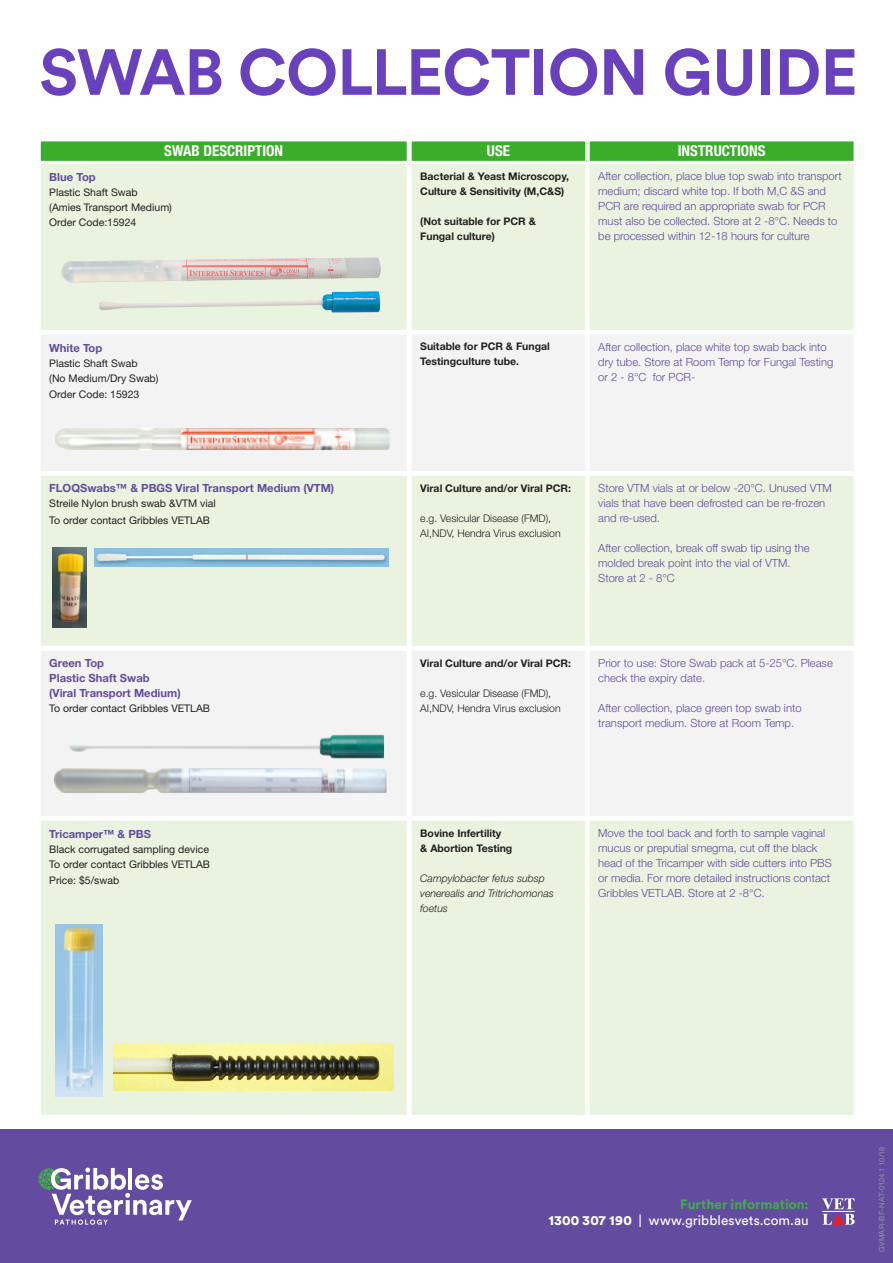
<style>
.page{position:relative;width:893px;height:1263px;background:#fff}
.page>*{position:absolute;margin:0;border:0;box-sizing:border-box;transform-origin:0 0}
._01_Title{font:700 64.35px "Circular Std";letter-spacing:-.015em;color:#6a41bd}
.t1{font:700 condensed 15px "Helvetica Neue LT Std";color:#fff}
.t2{font:13.5px/16.2px "Circular Std";letter-spacing:.005em;color:#fff;text-align:right}
.t3{font:300 11.25px/15px "Helvetica Neue LT Std";color:#634c9f}
.t4{font:700 11.25px "Helvetica Neue LT Std";color:#634c9f}
.t5{font:10.5px "Helvetica Neue LT Std";color:#231f20}
.t6{font:700 10.5px/15px "Helvetica Neue LT Std";color:#231f20}
.t7{font:300 10.5px/15px "Helvetica Neue LT Std";color:#231f20}
.t8{font:italic 300 10.5px/15px "Helvetica Neue LT Std";color:#231f20}
._10_Terms___Conditio{font:7.5px "Helvetica Neue LT Std";letter-spacing:.01em;color:#939598}
.s1{font-weight:700;color:#40ae49}
.s2{font-weight:900}
</style>
<div class="page">
<div style="left:0;top:1129px;width:893px;height:134px;background:#634c9f"></div>
<svg style="left:822px;top:1198px;width:33px;height:27px"></svg>
<hr style="left:822px;top:1211px;width:33px;height:1px;background:#fff">
<svg style="left:38px;top:1167px;width:154px;height:58px"></svg>
<div style="left:40px;top:163px;width:367px;height:168px;background:#e9f3df"></div>
<div style="left:39px;top:162px;width:369px;height:169px;border:2px solid #fff"></div>
<div style="left:40px;top:334px;width:367px;height:138px;background:#f3f3f3"></div>
<div style="left:39px;top:333px;width:369px;height:140px;border:2px solid #fff"></div>
<div style="left:40px;top:650px;width:367px;height:167px;background:#f3f3f3"></div>
<div style="left:39px;top:649px;width:369px;height:168px;border:2px solid #fff"></div>
<div style="left:40px;top:820px;width:367px;height:295px;background:#e9f3df"></div>
<div style="left:39px;top:819px;width:369px;height:297px;border:2px solid #fff"></div>
<div style="left:40px;top:475px;width:367px;height:171px;background:#e9f3df"></div>
<div style="left:39px;top:474px;width:369px;height:173px;border:2px solid #fff"></div>
<div style="left:411px;top:163px;width:175px;height:168px;background:#e9f3df"></div>
<div style="left:410px;top:162px;width:177px;height:169px;border:2px solid #fff"></div>
<div style="left:411px;top:334px;width:175px;height:138px;background:#f3f3f3"></div>
<div style="left:411px;top:820px;width:175px;height:295px;background:#e9f3df"></div>
<div style="left:410px;top:819px;width:177px;height:297px;border:2px solid #fff"></div>
<div style="left:411px;top:475px;width:175px;height:171px;background:#e9f3df"></div>
<div style="left:410px;top:474px;width:177px;height:173px;border:2px solid #fff"></div>
<div style="left:411px;top:650px;width:175px;height:167px;background:#f3f3f3"></div>
<div style="left:589px;top:163px;width:265px;height:168px;background:#e9f3df"></div>
<div style="left:588px;top:162px;width:267px;height:169px;border:2px solid #fff"></div>
<div style="left:589px;top:334px;width:265px;height:138px;background:#f3f3f3"></div>
<div style="left:588px;top:333px;width:267px;height:140px;border:2px solid #fff"></div>
<div style="left:589px;top:650px;width:265px;height:167px;background:#f3f3f3"></div>
<div style="left:588px;top:649px;width:267px;height:168px;border:2px solid #fff"></div>
<div style="left:589px;top:820px;width:265px;height:295px;background:#e9f3df"></div>
<div style="left:588px;top:819px;width:267px;height:297px;border:2px solid #fff"></div>
<div style="left:589px;top:475px;width:265px;height:171px;background:#e9f3df"></div>
<div style="left:588px;top:474px;width:267px;height:173px;border:2px solid #fff"></div>
<div style="left:40px;top:141px;width:367px;height:21px;background:#3aae2a"></div>
<div style="left:39px;top:140px;width:369px;height:22px;border:2px solid #fff"></div>
<div style="left:411px;top:141px;width:175px;height:21px;background:#3aae2a"></div>
<div style="left:410px;top:140px;width:177px;height:22px;border:2px solid #fff"></div>
<div style="left:589px;top:141px;width:265px;height:21px;background:#3aae2a"></div>
<div style="left:588px;top:140px;width:267px;height:22px;border:2px solid #fff"></div>
<img style="left:61px;top:257px;width:320px;height:56px">
<img style="left:55px;top:428px;width:335px;height:23px">
<img style="left:52px;top:548px;width:34px;height:79px">
<img style="left:94px;top:548px;width:294px;height:18px">
<img style="left:53px;top:734px;width:334px;height:59px">
<img style="left:113px;top:1043px;width:281px;height:48px">
<img style="left:55px;top:925px;width:48px;height:171px">
<p class="_01_Title" style="left:39px;top:31px;width:820px">SWAB COLLECTION GUIDE</p>
<p class="t1" style="left:164px;top:142px;width:120px">SWAB DESCRIPTION</p>
<p class="t1" style="left:487px;top:142px;width:25px">USE</p>
<p class="t1" style="left:678px;top:142px;width:89px">INSTRUCTIONS</p>
<p class="t4" style="left:49px;top:170px;width:48px">Blue Top</p>
<p class="t5" style="left:49px;top:186px;width:90px">Plastic Shaft Swab</p>
<p class="t5" style="left:49px;top:201px;width:124px">(Amies Transport Medium)</p>
<p class="t5" style="left:49px;top:216px;width:89px">Order Code:15924</p>
<p class="t4" style="left:49px;top:340px;width:55px">White Top</p>
<p class="t5" style="left:49px;top:356px;width:90px">Plastic Shaft Swab</p>
<p class="t5" style="left:49px;top:371px;width:111px">(No Medium/Dry Swab)</p>
<p class="t5" style="left:49px;top:388px;width:92px">Order Code: 15923</p>
<p class="t4" style="left:49px;top:481px;width:286px">FLOQSwabs™ &amp; PBGS Viral Transport Medium (VTM)</p>
<p class="t5" style="left:49px;top:497px;width:168px">Streile Nylon brush swab &amp;VTM vial</p>
<p class="t5" style="left:49px;top:514px;width:162px">To order contact Gribbles VETLAB</p>
<p class="t4" style="left:49px;top:656px;width:56px">Green Top</p>
<p class="t4" style="left:49px;top:671px;width:102px">Plastic Shaft Swab</p>
<p class="t4" style="left:49px;top:686px;width:133px">(Viral Transport Medium)</p>
<p class="t5" style="left:49px;top:702px;width:162px">To order contact Gribbles VETLAB</p>
<p class="t4" style="left:49px;top:827px;width:103px">Tricamper™ &amp; PBS</p>
<p class="t5" style="left:49px;top:843px;width:161px">Black corrugated sampling device</p>
<p class="t5" style="left:49px;top:858px;width:162px">To order contact Gribbles VETLAB</p>
<p class="t5" style="left:49px;top:874px;width:71px">Price: $5/swab</p>
<p class="t6" style="left:420px;top:168px;width:150px">Bacterial &amp; Yeast Microscopy,<br>Culture &amp; Sensitivity (M,C&amp;S)</p>
<p class="t6" style="left:420px;top:213px;width:117px">(Not suitable for PCR &amp;</p>
<p class="t6" style="left:420px;top:228px;width:76px">Fungal culture)</p>
<p class="t3" style="left:598px;top:169px;width:245px">After collection, place blue top swab into transport medium; discard white top. If both M,C &amp;S and PCR are required an appropriate swab for PCR must also be collected. Store at 2 -8°C. Needs to be processed within 12-18 hours for culture</p>
<p class="t6" style="left:420px;top:339px;width:131px">Suitable for PCR &amp; Fungal<br>Testingculture tube.</p>
<p class="t3" style="left:598px;top:339px;width:237px">After collection, place white top swab back into dry tube. Store at Room Temp for Fungal Testing or 2 - 8°C for PCR-</p>
<p class="t6" style="left:420px;top:480px;width:152px">Viral Culture and/or Viral PCR:</p>
<p class="t7" style="left:420px;top:510px;width:142px">e.g. Vesicular Disease (FMD),<br>AI,NDV, Hendra Virus exclusion</p>
<p class="t3" style="left:598px;top:481px;width:235px">Store VTM vials at or below -20°C. Unused VTM vials that have been defrosted can be re-frozen and re-used.</p>
<p class="t3" style="left:598px;top:541px;width:213px">After collection, break off swab tip using the molded break point into the vial of VTM.<br>Store at 2 - 8°C</p>
<p class="t6" style="left:420px;top:655px;width:152px">Viral Culture and/or Viral PCR:</p>
<p class="t7" style="left:420px;top:685px;width:142px">e.g. Vesicular Disease (FMD),<br>AI,NDV, Hendra Virus exclusion</p>
<p class="t3" style="left:598px;top:655px;width:236px">Prior to use: Store Swab pack at 5-25°C. Please check the expiry date.</p>
<p class="t3" style="left:598px;top:700px;width:205px">After collection, place green top swab into transport medium. Store at Room Temp.</p>
<p class="t6" style="left:420px;top:825px;width:94px">Bovine Infertility<br>&amp; Abortion Testing</p>
<p class="t8" style="left:420px;top:870px;width:135px">Campylobacter fetus subsp venerealis and Tritrichomonas foetus</p>
<p class="t3" style="left:598px;top:825px;width:235px">Move the tool back and forth to sample vaginal mucus or preputial smegma, cut off the black head of the Tricamper with side cutters into PBS or media. For more detailed instructions contact Gribbles VETLAB. Store at 2 -8°C.</p>
<p class="t2" style="left:548px;top:1195px;width:262px"><span class="s1">Further information:<br></span><span class="s2">1300 307 190</span> | www.gribblesvets.com.au</p>
<p class="_10_Terms___Conditio" style="left:877px;top:1252px;width:107px;rotate:-90deg">GVMAR-BF-NAT-0124.1 10/18</p>
</div>
